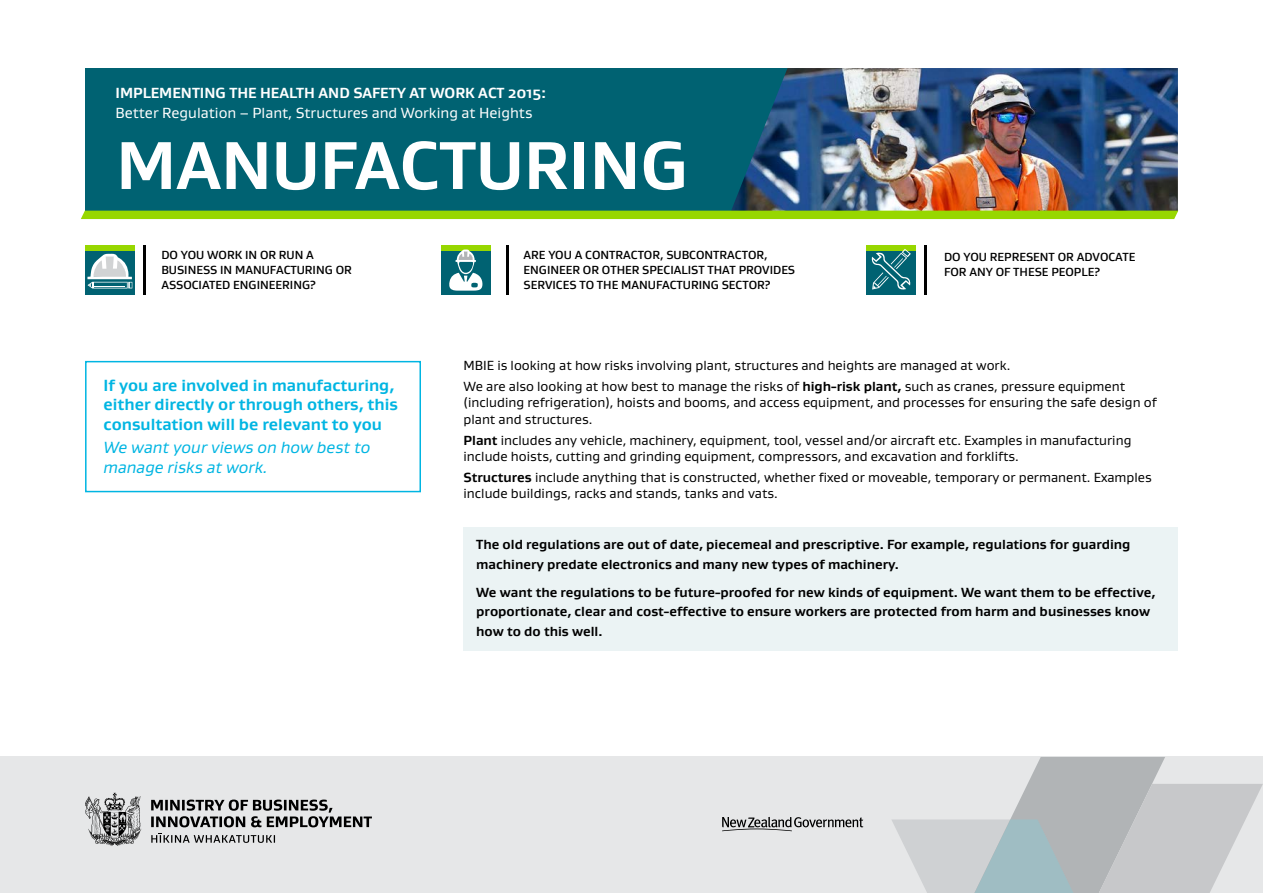
<style>
.page{position:relative;width:1263px;height:893px;background:#fff}
.page>*{position:absolute;margin:0;border:0;box-sizing:border-box;transform-origin:0 0}
.Paragraph_Style_1{font:700 69px "Gustan";color:#fff}
._1_Blue_text{font:700 16.5px/19.5px "Gustan";color:#00b5e2}
._6_blue_italic_heade{font:italic 16.5px/19.5px "Gustan";color:#00b5e2}
.highlights{font:15px/19.5px "Gustan";color:#fff}
._4_Body{font:13.5px/16.5px "Gustan";color:#000}
.Paragraph_Style_1-2{font:700 13.5px/19.5px "Gustan";color:#000}
.Heading_4{font:500 12px/15px "Gustan";color:#000}
.s1{font-weight:700}
</style>
<div class="page">
<div style="left:0;top:757px;width:1263px;height:136px;background:#e6e7e8"></div>
<svg style="left:151px;top:799px;width:221px;height:28px"></svg>
<svg style="left:85px;top:793px;width:56px;height:53px"></svg>
<svg style="left:151px;top:833px;width:124px;height:10px"></svg>
<svg style="left:892px;top:757px;width:371px;height:136px"></svg>
<svg style="left:722px;top:817px;width:141px;height:14px"></svg>
<div style="left:463px;top:527px;width:715px;height:124px;background:#ebf3f4"></div>
<div style="left:85px;top:361px;width:336px;height:131px;border:2px solid #00b5e2"></div>
<div style="left:85px;top:68px;width:714px;height:144px;background:#006272"></div>
<img style="left:731px;top:68px;width:447px;height:143px">
<div style="left:81px;top:211px;width:1097px;height:8px;background:#97d700"></div>
<hr style="left:143px;top:245px;width:3px;height:50px;background:#000">
<hr style="left:506px;top:245px;width:2px;height:50px;background:#000">
<hr style="left:925px;top:245px;width:2px;height:50px;background:#000">
<div style="left:85px;top:245px;width:50px;height:50px;background:#006272"></div>
<div style="left:85px;top:245px;width:50px;height:6px;background:#97d700"></div>
<svg style="left:87px;top:254px;width:45px;height:34px"></svg>
<div style="left:441px;top:245px;width:50px;height:50px;background:#006272"></div>
<div style="left:441px;top:245px;width:50px;height:6px;background:#97d700"></div>
<svg style="left:449px;top:249px;width:34px;height:42px"></svg>
<div style="left:866px;top:245px;width:50px;height:50px;background:#006272"></div>
<div style="left:866px;top:245px;width:50px;height:6px;background:#97d700"></div>
<svg style="left:871px;top:249px;width:40px;height:41px"></svg>
<p class="highlights" style="left:116px;top:83px;width:432px"><span class="s1">IMPLEMENTING THE HEALTH AND SAFETY AT WORK ACT 2015:<br></span>Better Regulation – Plant, Structures and Working at Heights</p>
<p class="Paragraph_Style_1" style="left:116px;top:120px;width:574px">MANUFACTURING</p>
<p class="Heading_4" style="left:161px;top:247px;width:192px">DO YOU WORK IN OR RUN A<br>BUSINESS IN MANUFACTURING OR<br>ASSOCIATED ENGINEERING?</p>
<p class="Heading_4" style="left:523px;top:247px;width:273px">ARE YOU A CONTRACTOR, SUBCONTRACTOR,<br>ENGINEER OR OTHER SPECIALIST THAT PROVIDES<br>SERVICES TO THE MANUFACTURING SECTOR?</p>
<p class="Heading_4" style="left:944px;top:249px;width:193px">DO YOU REPRESENT OR ADVOCATE<br>FOR ANY OF THESE PEOPLE?</p>
<p class="_1_Blue_text" style="left:104px;top:375px;width:296px">If you are involved in manufacturing, either directly or through others, this consultation will be relevant to you</p>
<p class="_6_blue_italic_heade" style="left:104px;top:437px;width:268px">We want your views on how best to manage risks at work.</p>
<p class="_4_Body" style="left:463px;top:357px;width:548px">MBIE is looking at how risks involving plant, structures and heights are managed at work.</p>
<p class="_4_Body" style="left:463px;top:378px;width:695px">We are also looking at how best to manage the risks of <span class="s1">high-risk plant,</span> such as cranes, pressure equipment (including refrigeration), hoists and booms, and access equipment, and processes for ensuring the safe design of plant and structures.</p>
<p class="_4_Body" style="left:463px;top:431px;width:669px"><span class="s1">Plant</span> includes any vehicle, machinery, equipment, tool, vessel and/or aircraft etc. Examples in manufacturing include hoists, cutting and grinding equipment, compressors, and excavation and forklifts.</p>
<p class="_4_Body" style="left:463px;top:469px;width:690px"><span class="s1">Structures</span> include anything that is constructed, whether fixed or moveable, temporary or permanent. Examples include buildings, racks and stands, tanks and vats.</p>
<p class="Paragraph_Style_1-2" style="left:476px;top:534px;width:656px">The old regulations are out of date, piecemeal and prescriptive. For example, regulations for guarding machinery predate electronics and many new types of machinery.</p>
<p class="Paragraph_Style_1-2" style="left:476px;top:582px;width:681px">We want the regulations to be future-proofed for new kinds of equipment. We want them to be effective, proportionate, clear and cost-effective to ensure workers are protected from harm and businesses know how to do this well.</p>
</div>
